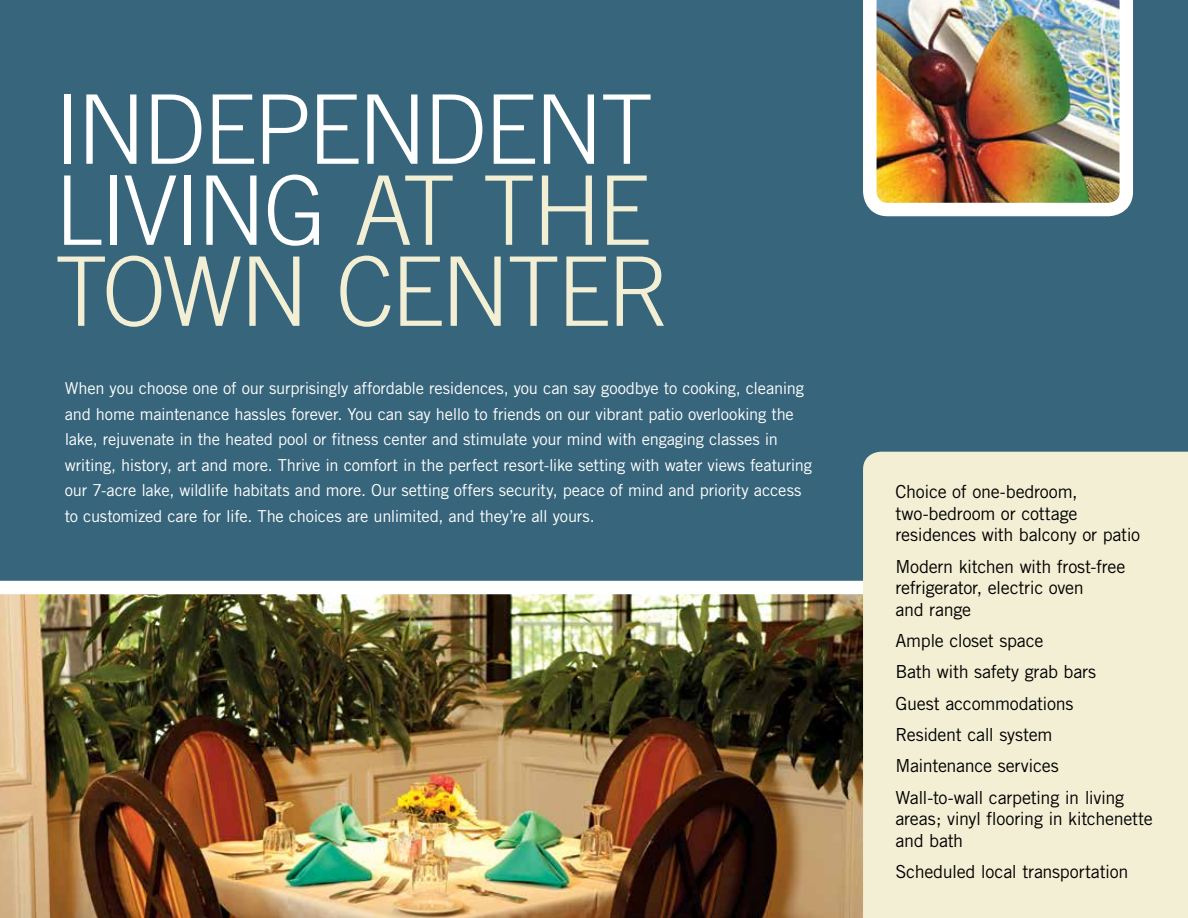
<style>
.page{position:relative;width:1188px;height:918px;background:#fff}
.page>*{position:absolute;margin:0;border:0;box-sizing:border-box;transform-origin:0 0}
.t1{font:300 96px/81px "Trade Gothic";letter-spacing:-.035em;color:#fff}
.t2{font:18px/21.6px "Trade Gothic";letter-spacing:-.015em;color:#000}
.t3{font:16.5px/25.5px "Trade Gothic";letter-spacing:-.015em;color:#fff}
.s1{color:#f3efd4}
</style>
<div class="page">
<img style="left:0;top:594px;width:863px;height:324px">
<div style="left:0;top:0;width:1188px;height:581px;background:#37657b"></div>
<div style="left:863px;top:452px;width:325px;height:466px;background:#f3efd4"></div>
<img style="left:863px;top:0;width:270px;height:216px">
<h1 class="t1" style="left:55px;top:88px;width:618px">INDEPENDENT<br>LIVING <span class="s1">AT THE<br>TOWN CENTER</span></h1>
<p class="t3" style="left:65px;top:375px;width:749px">When you choose one of our surprisingly affordable residences, you can say goodbye to cooking, cleaning and home maintenance hassles forever. You can say hello to friends on our vibrant patio overlooking the lake, rejuvenate in the heated pool or fitness center and stimulate your mind with engaging classes in writing, history, art and more. Thrive in comfort in the perfect resort-like setting with water views featuring our 7-acre lake, wildlife habitats and more. Our setting offers security, peace of mind and priority access to customized care for life. The choices are unlimited, and they’re all yours.</p>
<p class="t2" style="left:895px;top:481px;width:246px">Choice of one-bedroom, two-bedroom or cottage residences with balcony or patio</p>
<p class="t2" style="left:895px;top:555px;width:232px">Modern kitchen with frost-free refrigerator, electric oven<br>and range</p>
<p class="t2" style="left:895px;top:625px;width:230px;line-height:31.3px">Ample closet space<br>Bath with safety grab bars<br>Guest accommodations<br>Resident call system<br>Maintenance services<br>Wall-to-wall carpeting in living</p>
<p class="t2" style="left:895px;top:808px;width:259px">areas; vinyl flooring in kitchenette and bath</p>
<p class="t2" style="left:895px;top:861px;width:235px">Scheduled local transportation</p>
</div>
